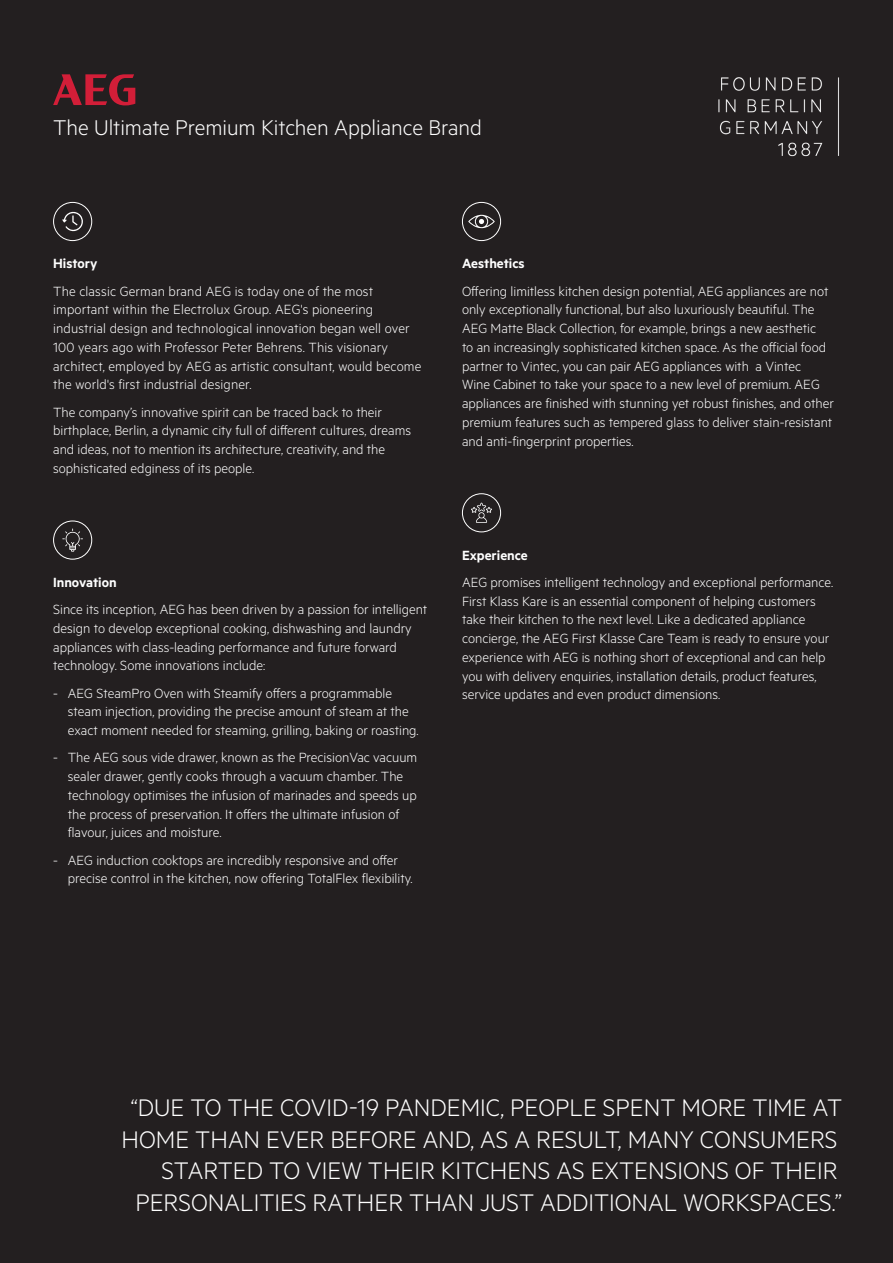
<style>
.page{position:relative;width:893px;height:1263px;background:#231f20}
.page>*{position:absolute;margin:0;border:0;box-sizing:border-box;transform-origin:0 0}
.t1{font:300 27px/31.5px "Metric";color:#fff;text-align:right}
.t2{font:300 24px "Metric";color:#fff}
.t3{font:300 15px/18.8px "Metric";color:#fff}
.t4{font:600 15px "Metric";color:#fff}
</style>
<div class="page">
<div style="left:53px;top:202px;width:39px;height:39px;border:1px solid #fff;border-radius:50%"></div>
<svg style="left:62px;top:211px;width:21px;height:21px"></svg>
<div style="left:53px;top:521px;width:39px;height:39px;border:1px solid #fff;border-radius:50%"></div>
<svg style="left:62px;top:528px;width:21px;height:24px"></svg>
<div style="left:462px;top:202px;width:39px;height:39px;border:1px solid #fff;border-radius:50%"></div>
<svg style="left:468px;top:215px;width:27px;height:13px"></svg>
<div style="left:462px;top:493px;width:39px;height:39px;border:1px solid #fff;border-radius:50%"></div>
<svg style="left:471px;top:503px;width:21px;height:20px"></svg>
<img style="left:718px;top:77px;width:121px;height:80px">
<svg style="left:53px;top:74px;width:82px;height:31px"></svg>
<h2 class="t2" style="left:53px;top:114px;width:430px">The Ultimate Premium Kitchen Appliance Brand</h2>
<p class="t4" style="left:53px;top:255px;width:46px">History</p>
<p class="t3" style="left:53px;top:281px;width:370px">The classic German brand AEG is today one of the most important within the Electrolux Group. AEG's pioneering industrial design and technological innovation began well over 100 years ago with Professor Peter Behrens. This visionary architect, employed by AEG as artistic consultant, would become the world's first industrial designer.</p>
<p class="t3" style="left:53px;top:402px;width:359px">The company’s innovative spirit can be traced back to their birthplace, Berlin, a dynamic city full of different cultures, dreams and ideas, not to mention its architecture, creativity, and the sophisticated edginess of its people.</p>
<p class="t4" style="left:53px;top:573px;width:65px">Innovation</p>
<p class="t3" style="left:53px;top:599px;width:376px">Since its inception, AEG has been driven by a passion for intelligent design to develop exceptional cooking, dishwashing and laundry appliances with class-leading performance and future forward technology. Some innovations include:</p>
<p class="t3" style="left:68px;top:683px;width:352px;text-indent:-15px">- AEG SteamPro Oven with Steamify offers a programmable steam injection, providing the precise amount of steam at the exact moment needed for steaming, grilling, baking or roasting.</p>
<p class="t3" style="left:68px;top:748px;width:351px;text-indent:-15px">- The AEG sous vide drawer, known as the PrecisionVac vacuum sealer drawer, gently cooks through a vacuum chamber. The technology optimises the infusion of marinades and speeds up the process of preservation. It offers the ultimate infusion of flavour, juices and moisture.</p>
<p class="t3" style="left:68px;top:850px;width:346px;text-indent:-15px">- AEG induction cooktops are incredibly responsive and offer precise control in the kitchen, now offering TotalFlex flexibility.</p>
<p class="t4" style="left:462px;top:255px;width:64px">Aesthetics</p>
<p class="t3" style="left:462px;top:281px;width:373px">Offering limitless kitchen design potential, AEG appliances are not only exceptionally functional, but also luxuriously beautiful. The AEG Matte Black Collection, for example, brings a new aesthetic<br>to an increasingly sophisticated kitchen space. As the official food partner to Vintec, you can pair AEG appliances with a Vintec<br>Wine Cabinet to take your space to a new level of premium. AEG appliances are finished with stunning yet robust finishes, and other premium features such as tempered glass to deliver stain-resistant and anti-fingerprint properties.</p>
<p class="t4" style="left:462px;top:546px;width:67px">Experience</p>
<p class="t3" style="left:462px;top:572px;width:373px">AEG promises intelligent technology and exceptional performance.<br>First Klass Kare is an essential component of helping customers take their kitchen to the next level. Like a dedicated appliance concierge, the AEG First Klasse Care Team is ready to ensure your experience with AEG is nothing short of exceptional and can help you with delivery enquiries, installation details, product features, service updates and even product dimensions.</p>
<h1 class="t1" style="left:122px;top:1091px;width:722px">“DUE TO THE COVID-19 PANDEMIC, PEOPLE SPENT MORE TIME AT HOME THAN EVER BEFORE AND, AS A RESULT, MANY CONSUMERS STARTED TO VIEW THEIR KITCHENS AS EXTENSIONS OF THEIR PERSONALITIES RATHER THAN JUST ADDITIONAL WORKSPACES.”</h1>
</div>
